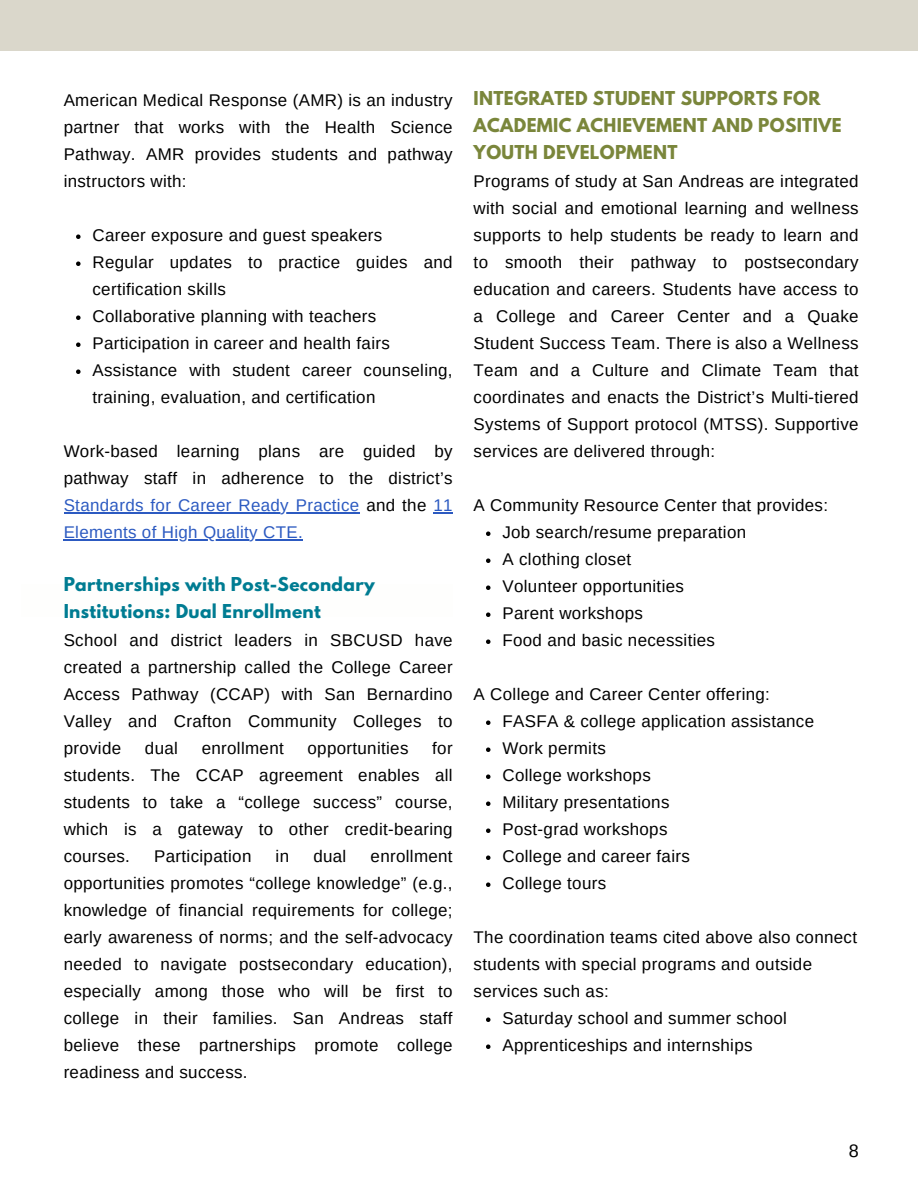
<style>
.page{position:relative;width:918px;height:1188px;background:#fff}
.page>*{position:absolute;margin:0;border:0;box-sizing:border-box;transform-origin:0 0}
.t1{font:18px "Arimo";color:#000}
.t2{font:16.95px/27px "Arimo";letter-spacing:.02em;color:#000;text-align:justify}
.t3{font:700 16.95px/27px "League Spartan";letter-spacing:.02em;color:#7a863b}
.t4{font:700 16.95px/27px "League Spartan";letter-spacing:.02em;color:#007c92}
.s1{color:#2c5ac1}
</style>
<div class="page">
<div style="left:0;top:0;width:918px;height:51px;background:#dad7cb"></div>
<svg style="left:76px;top:234px;width:5px;height:5px"></svg>
<svg style="left:76px;top:261px;width:5px;height:5px"></svg>
<svg style="left:76px;top:315px;width:5px;height:5px"></svg>
<svg style="left:76px;top:342px;width:5px;height:5px"></svg>
<svg style="left:76px;top:369px;width:5px;height:5px"></svg>
<hr style="left:64px;top:512px;width:296px;height:1px;background:#2c5ac1">
<svg style="left:434px;top:512px;width:19px;height:1px"></svg>
<hr style="left:64px;top:539px;width:239px;height:1px;background:#2c5ac1">
<svg style="left:486px;top:531px;width:5px;height:5px"></svg>
<svg style="left:486px;top:558px;width:5px;height:5px"></svg>
<svg style="left:486px;top:585px;width:5px;height:5px"></svg>
<svg style="left:486px;top:612px;width:5px;height:5px"></svg>
<svg style="left:486px;top:639px;width:5px;height:5px"></svg>
<svg style="left:486px;top:720px;width:5px;height:5px"></svg>
<svg style="left:486px;top:747px;width:5px;height:5px"></svg>
<svg style="left:486px;top:774px;width:5px;height:5px"></svg>
<svg style="left:486px;top:801px;width:5px;height:5px"></svg>
<svg style="left:486px;top:828px;width:5px;height:5px"></svg>
<svg style="left:486px;top:855px;width:5px;height:5px"></svg>
<svg style="left:486px;top:882px;width:5px;height:5px"></svg>
<svg style="left:486px;top:1017px;width:5px;height:5px"></svg>
<svg style="left:486px;top:1044px;width:5px;height:5px"></svg>
<p class="t2" style="left:64px;top:87px;width:391px">American Medical Response (AMR) is an industry partner that works with the Health Science Pathway. AMR provides students and pathway instructors with:</p>
<p class="t2" style="left:92px;top:222px;width:362px;text-align:left">Career exposure and guest speakers<br>Regular updates to practice guides and certification skills<br>Collaborative planning with teachers Participation in career and health fairs Assistance with student career counseling, training, evaluation, and certification</p>
<p class="t2" style="left:64px;top:438px;width:391px">Work-based learning plans are guided by pathway staff in adherence to the district’s <span class="s1">Standards for Career Ready Practice</span> and the <span class="s1">11<br>Elements of High Quality CTE.</span></p>
<p class="t4" style="left:64px;top:573px;width:313px">Partnerships with Post-Secondary<br>Institutions: Dual Enrollment</p>
<p class="t2" style="left:64px;top:627px;width:391px">School and district leaders in SBCUSD have created a partnership called the College Career Access Pathway (CCAP) with San Bernardino Valley and Crafton Community Colleges to provide</p>
<p class="t2" style="left:145px;top:735px;width:35px">dual</p>
<p class="t2" style="left:202px;top:735px;width:84px">enrollment</p>
<p class="t2" style="left:308px;top:735px;width:103px">opportunities</p>
<p class="t2" style="left:64px;top:735px;width:391px;text-indent:369px">for students. The CCAP agreement enables all students to take a “college success” course, which is a gateway to other credit-bearing courses.</p>
<p class="t2" style="left:64px;top:843px;width:391px;text-indent:307px">enrollment opportunities promotes “college knowledge” (e.g., knowledge of financial requirements for college; early awareness of norms; and the self-advocacy needed to navigate postsecondary education), especially among those who will be first to college in their families. San Andreas staff believe these partnerships promote college readiness and success.</p>
<p class="t2" style="left:154px;top:843px;width:99px">Participation</p>
<p class="t2" style="left:276px;top:843px;width:15px">in</p>
<p class="t2" style="left:313px;top:843px;width:35px">dual</p>
<p class="t3" style="left:474px;top:87px;width:370px">INTEGRATED STUDENT SUPPORTS FOR<br>ACADEMIC ACHIEVEMENT AND POSITIVE<br>YOUTH DEVELOPMENT</p>
<p class="t2" style="left:474px;top:168px;width:386px">Programs of study at San Andreas are integrated with social and emotional learning and wellness supports to help students be ready to learn and to smooth their pathway to postsecondary education and careers. Students have access to a College and Career Center and a Quake Student Success Team. There is also a Wellness Team and a Culture and Climate Team that coordinates and enacts the District’s Multi-tiered Systems of Support protocol (MTSS). Supportive services are delivered through:</p>
<p class="t2" style="left:502px;top:492px;width:327px;text-align:left;text-indent:-29px">A Community Resource Center that provides:<br>Job search/resume preparation<br>A clothing closet<br>Volunteer opportunities<br>Parent workshops<br>Food and basic necessities</p>
<p class="t2" style="left:502px;top:681px;width:313px;text-align:left;text-indent:-29px">A College and Career Center offering:<br>FASFA &amp; college application assistance<br>Work permits<br>College workshops<br>Military presentations<br>Post-grad workshops<br>College and career fairs<br>College tours</p>
<p class="t2" style="left:474px;top:924px;width:385px">The coordination teams cited above also connect</p>
<p class="t2" style="left:474px;top:951px;width:340px">students with special programs and outside</p>
<p class="t2" style="left:474px;top:978px;width:137px">services such as:</p>
<p class="t2" style="left:502px;top:1005px;width:286px">Saturday school and summer school</p>
<p class="t2" style="left:502px;top:1032px;width:252px">Apprenticeships and internships</p>
<p class="t1" style="left:849px;top:1141px;width:12px">8</p>
</div>
